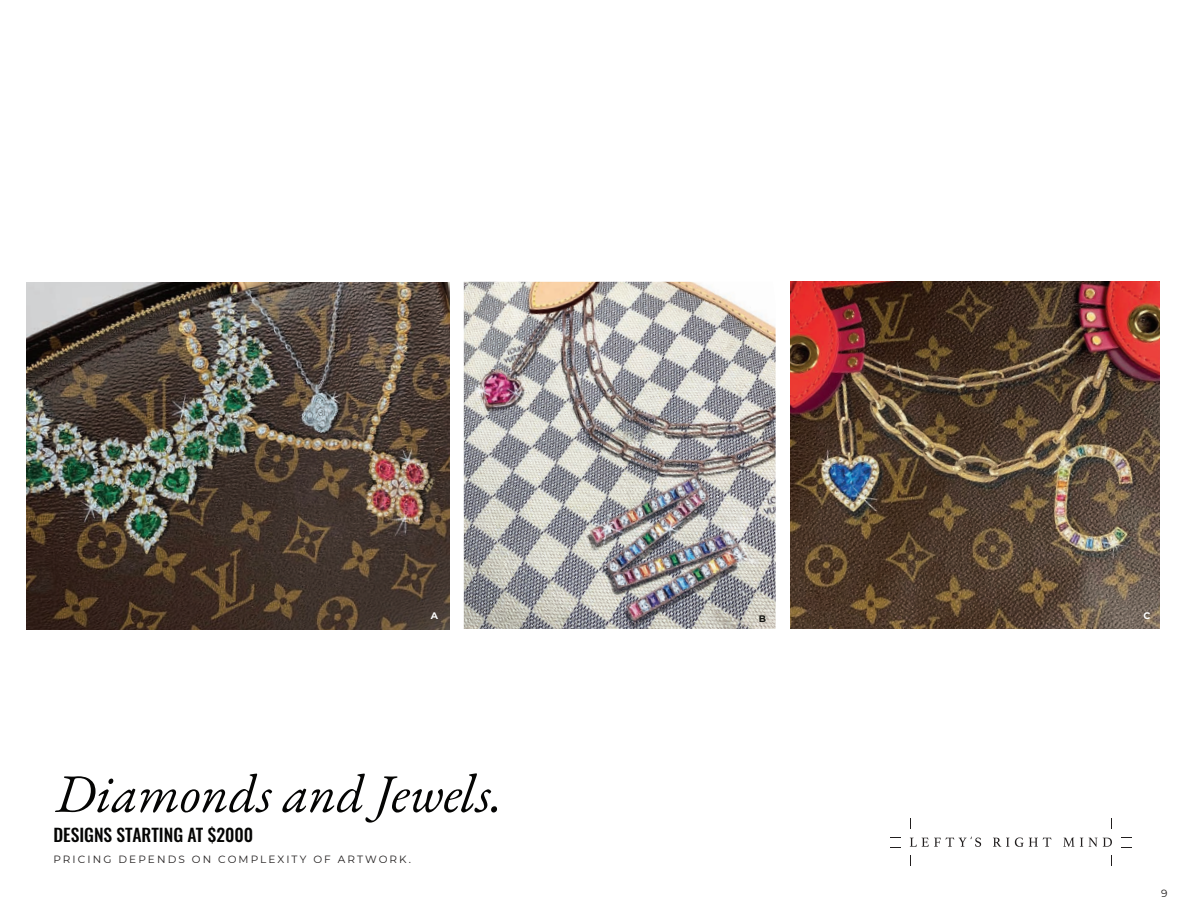
<style>
.page{position:relative;width:1188px;height:918px;background:#fff}
.page>*{position:absolute;margin:0;border:0;box-sizing:border-box;transform-origin:0 0}
.t1{font:italic 54.15px "EB Garamond";color:#050504}
.t2{font:500 17.55px "Oswald";color:#050504}
.t3{font:10.5px "Montserrat";letter-spacing:.2em;color:#211e1e}
.t4{font:700 9.45px "Montserrat";color:#fff}
.t5{font:700 9.45px "Montserrat";color:#161714}
</style>
<div class="page">
<img style="left:790px;top:282px;width:370px;height:347px">
<svg style="left:993px;top:838px;width:16px;height:9px"></svg>
<svg style="left:1015px;top:838px;width:36px;height:9px"></svg>
<svg style="left:1063px;top:838px;width:11px;height:9px"></svg>
<svg style="left:1080px;top:838px;width:3px;height:9px"></svg>
<svg style="left:1089px;top:838px;width:8px;height:9px"></svg>
<svg style="left:1103px;top:838px;width:9px;height:9px"></svg>
<svg style="left:910px;top:837px;width:71px;height:10px"></svg>
<img style="left:26px;top:282px;width:423px;height:348px">
<img style="left:464px;top:282px;width:312px;height:347px">
<p class="t4" style="left:431px;top:609px;width:9px">A</p>
<h1 class="t1" style="left:55px;top:758px;width:449px">Diamonds and Jewels.</h1>
<h2 class="t2" style="left:53px;top:826px;width:201px">DESIGNS STARTING AT $2000</h2>
<p class="t3" style="left:53px;top:852px;width:359px">PRICING DEPENDS ON COMPLEXITY OF ARTWORK.</p>
<p class="t5" style="left:759px;top:612px;width:9px">B</p>
<p class="t4" style="left:1143px;top:609px;width:8px">C</p>
<p class="t3" style="left:1161px;top:887px;width:8px">9</p>
<p class="t3" style="left:1161px;top:887px;width:8px">7</p>
</div>
